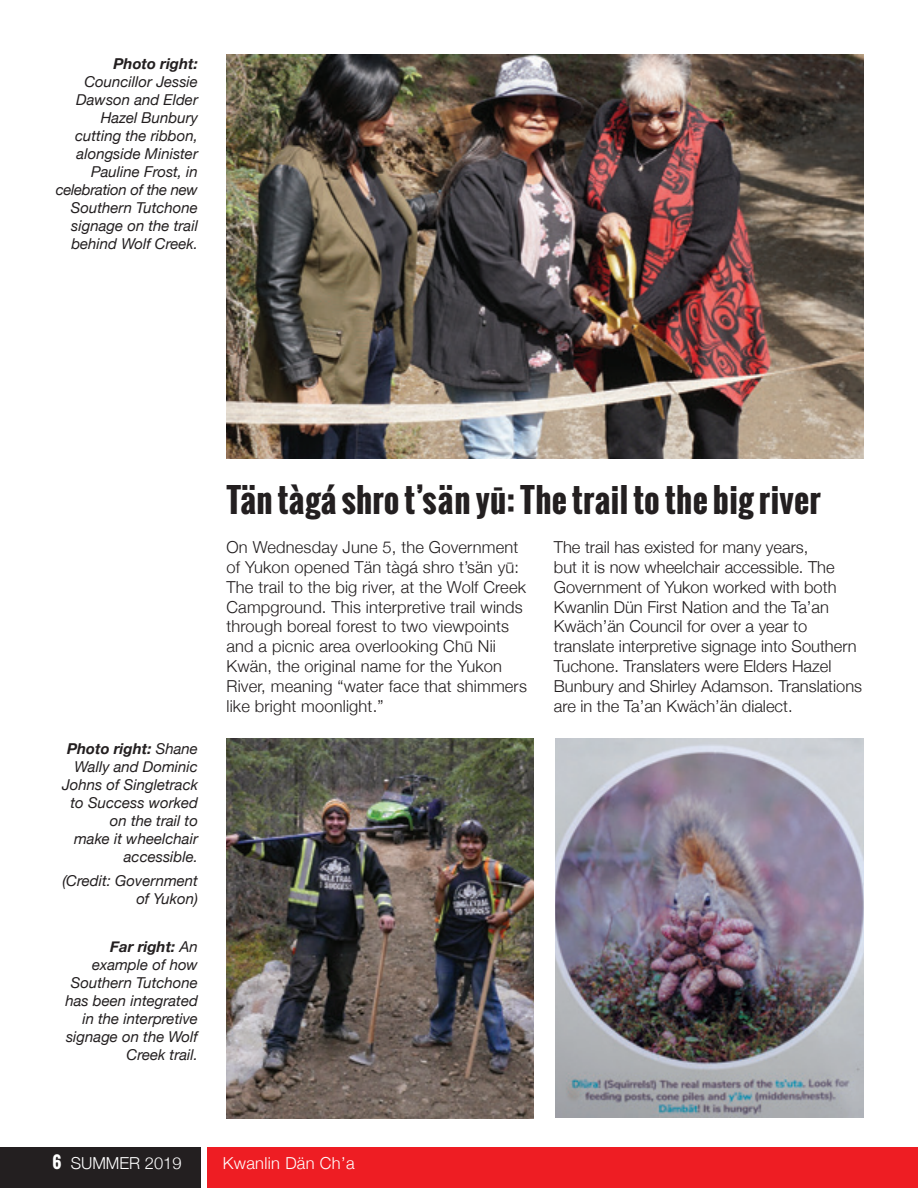
<style>
.page{position:relative;width:918px;height:1188px;background:#fff}
.page>*{position:absolute;margin:0;border:0;box-sizing:border-box;transform-origin:0 0}
.t1{font:700 33px "Oswald";letter-spacing:.01em;color:#231f20}
.Body{font:300 16.5px/19.8px "Helvetica Neue";color:#231f20}
.t2{font:300 16.5px "Helvetica Neue";letter-spacing:.02em;color:#fff}
.t3{font:300 16.5px "Helvetica Neue";color:#fff}
.Caption_RIGHT{font:italic 15px/18px "Helvetica Neue";color:#231f20;text-align:right}
.s1{font-weight:700}
.s2{font-family:"Oswald";font-weight:700}
</style>
<div class="page">
<div style="left:0;top:1147px;width:201px;height:41px;background:#231f20"></div>
<div style="left:207px;top:1147px;width:711px;height:41px;background:#ee1d23"></div>
<img style="left:226px;top:54px;width:638px;height:405px">
<img style="left:556px;top:739px;width:308px;height:378px">
<img style="left:226px;top:739px;width:307px;height:380px">
<p class="Caption_RIGHT" style="left:56px;top:55px;width:144px"><span class="s1">Photo right:<br></span>Councillor Jessie<br>Dawson and Elder<br>Hazel Bunbury cutting the ribbon, alongside Minister<br>Pauline Frost, in celebration of the new<br>Southern Tutchone signage on the trail behind Wolf Creek.</p>
<p class="Caption_RIGHT" style="left:62px;top:740px;width:137px"><span class="s1">Photo right:</span> Shane<br>Wally and Dominic<br>Johns of Singletrack to Success worked on the trail to<br>make it wheelchair accessible.</p>
<p class="Caption_RIGHT" style="left:62px;top:872px;width:137px">(Credit: Government of Yukon)</p>
<p class="Caption_RIGHT" style="left:65px;top:938px;width:134px"><span class="s1">Far right:</span> An example of how<br>Southern Tutchone has been integrated in the interpretive signage on the Wolf<br>Creek trail.</p>
<p class="t1" style="left:226px;top:476px;width:596px">Tän tàgá shro t’sän yū: The trail to the big river</p>
<p class="Body" style="left:226px;top:536px;width:302px">On Wednesday June 5, the Government of Yukon opened Tän tàgá shro t’sän yū:<br>The trail to the big river, at the Wolf Creek Campground. This interpretive trail winds through boreal forest to two viewpoints and a picnic area overlooking Chū Nii Kwän, the original name for the Yukon River, meaning “water face that shimmers like bright moonlight.”</p>
<p class="Body" style="left:554px;top:536px;width:310px">The trail has existed for many years,<br>but it is now wheelchair accessible. The Government of Yukon worked with both Kwanlin Dün First Nation and the Ta’an Kwäch’än Council for over a year to translate interpretive signage into Southern Tuchone. Translaters were Elders Hazel Bunbury and Shirley Adamson. Translations are in the Ta’an Kwäch’än dialect.</p>
<p class="t3" style="left:52px;top:1150px;width:131px"><span class="s2">6</span> SUMMER 2019</p>
<p class="t2" style="left:223px;top:1150px;width:133px">Kwanlin Dän Ch’a</p>
</div>
